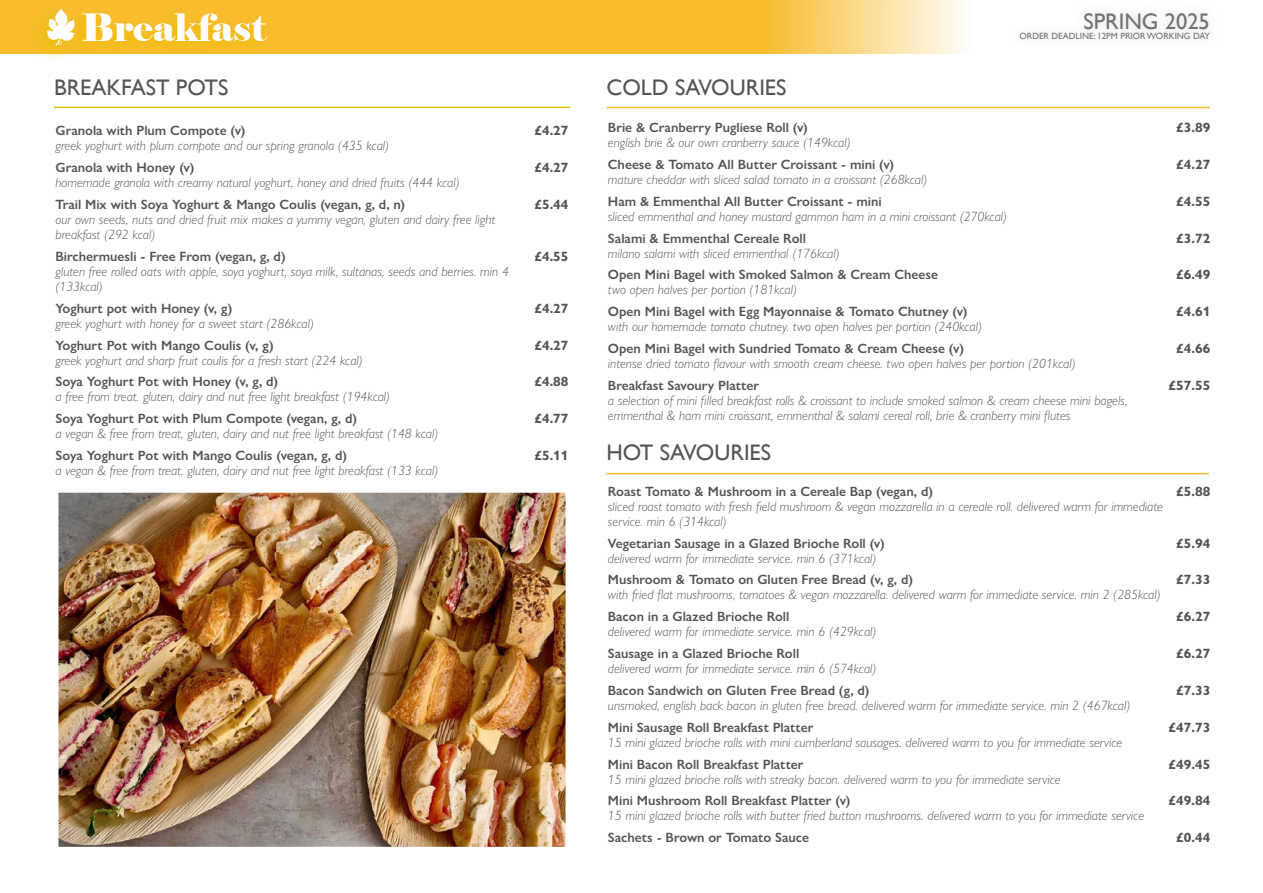
<style>
.page{position:relative;width:1263px;height:893px;background:#fff}
.page>*{position:absolute;margin:0;border:0;box-sizing:border-box;transform-origin:0 0}
.WHITE_SUB_BIG_TITLE{font:37.5px "Elephant";color:#fff}
.t1{font:22.5px "Gill Sans";color:#545557}
.t2{font:22.5px "Gill Sans";color:#6f7274}
.NEW_tag{font:italic 300 13.5px/15px "Gill Sans Nova";color:#545453}
.NEW_tag-2{font:700 13.5px "Gill Sans Nova";color:#545453}
.NEW_tag-3{font:600 13.5px/15px "Gill Sans Nova";color:#545453}
.t3{font:9px "Gill Sans";color:#6f7274}
.s1{font-weight:600;font-style:normal}
.s2{font-weight:300;font-style:italic}
</style>
<div class="page">
<svg style="left:0;top:0;width:963px;height:54px;fill:#f8bc2c"></svg>
<div style="left:1011px;top:5px;width:207px;height:43px;background:#fafafa"></div>
<div style="left:28px;top:3px;width:55px;height:62px;background:#ecc000;opacity:.8"></div>
<svg style="left:47px;top:8px;width:29px;height:38px"></svg>
<div style="left:69px;top:11px;width:201px;height:45px;background:#ecc000;opacity:.66"></div>
<hr style="left:606px;top:107px;width:604px;height:1px;background:#f8bc2c">
<hr style="left:606px;top:473px;width:603px;height:1px;background:#f8bc2c">
<hr style="left:54px;top:107px;width:516px;height:1px;background:#ecc000">
<img style="left:59px;top:493px;width:506px;height:353px">
<div style="left:54px;top:488px;width:516px;height:363px;border:4px solid #fff"></div>
<p class="WHITE_SUB_BIG_TITLE" style="left:81px;top:4px;width:187px">Breakfast</p>
<p class="t1" style="left:54px;top:74px;width:176px">BREAKFAST POTS</p>
<p class="NEW_tag" style="left:56px;top:123px;width:335px"><span class="s1">Granola with Plum Compote (v)<br></span>greek yoghurt with plum compote and our spring granola (435 kcal)</p>
<p class="NEW_tag-2" style="left:534px;top:122px;width:36px">£4.27</p>
<p class="NEW_tag" style="left:56px;top:160px;width:406px"><span class="s1">Granola with Honey (v)<br></span>homemade granola with creamy natural yoghurt, honey and dried fruits (444 kcal)</p>
<p class="NEW_tag-2" style="left:534px;top:159px;width:36px">£4.27</p>
<p class="NEW_tag" style="left:56px;top:197px;width:441px"><span class="s1">Trail Mix with Soya Yoghurt &amp; Mango Coulis (vegan, g, d, n)<br></span>our own seeds, nuts and dried fruit mix makes a yummy vegan, gluten and dairy free light breakfast (292 kcal)</p>
<p class="NEW_tag-2" style="left:534px;top:196px;width:36px">£5.44</p>
<p class="NEW_tag" style="left:56px;top:249px;width:455px"><span class="s1">Birchermuesli - Free From (vegan, g, d)<br></span>gluten free rolled oats with apple, soya yoghurt, soya milk, sultanas, seeds and berries. min 4 (133kcal)</p>
<p class="NEW_tag-2" style="left:534px;top:248px;width:36px">£4.55</p>
<p class="NEW_tag" style="left:56px;top:300px;width:260px"><span class="s1">Yoghurt pot with Honey (v, g)<br></span>greek yoghurt with honey for a sweet start (286kcal)</p>
<p class="NEW_tag-2" style="left:534px;top:300px;width:36px">£4.27</p>
<p class="NEW_tag" style="left:56px;top:337px;width:309px"><span class="s1">Yoghurt Pot with Mango Coulis (v, g)<br></span>greek yoghurt and sharp fruit coulis for a fresh start (224 kcal)</p>
<p class="NEW_tag-2" style="left:534px;top:337px;width:36px">£4.27</p>
<p class="NEW_tag" style="left:56px;top:374px;width:336px"><span class="s1">Soya Yoghurt Pot with Honey (v, g, d)<br></span>a free from treat. gluten, dairy and nut free light breakfast (194kcal)</p>
<p class="NEW_tag-2" style="left:534px;top:373px;width:36px">£4.88</p>
<p class="NEW_tag" style="left:56px;top:411px;width:384px"><span class="s1">Soya Yoghurt Pot with Plum Compote (vegan, g, d)<br></span>a vegan &amp; free from treat, gluten, dairy and nut free light breakfast (148 kcal)</p>
<p class="NEW_tag-2" style="left:534px;top:410px;width:36px">£4.77</p>
<p class="NEW_tag" style="left:56px;top:448px;width:384px"><span class="s1">Soya Yoghurt Pot with Mango Coulis (vegan, g, d)<br></span>a vegan &amp; free from treat, gluten, dairy and nut free light breakfast (133 kcal)</p>
<p class="NEW_tag-2" style="left:534px;top:447px;width:36px">£5.11</p>
<h2 class="t2" style="left:1083px;top:8px;width:128px">SPRING 2025</h2>
<p class="t3" style="left:1019px;top:31px;width:192px">ORDER DEADLINE: 12PM PRIOR WORKING DAY</p>
<p class="t1" style="left:606px;top:74px;width:182px">COLD SAVOURIES</p>
<p class="NEW_tag" style="left:608px;top:120px;width:244px"><span class="s1">Brie &amp; Cranberry Pugliese Roll (v)<br></span>english brie &amp; our own cranberry sauce (149kcal)</p>
<p class="NEW_tag-2" style="left:1176px;top:119px;width:36px">£3.89</p>
<p class="NEW_tag" style="left:608px;top:157px;width:321px"><span class="s1">Cheese &amp; Tomato All Butter Croissant - mini (v) </span>mature cheddar with sliced salad tomato in a croissant (268kcal)</p>
<p class="NEW_tag-2" style="left:1176px;top:156px;width:36px">£4.27</p>
<p class="NEW_tag" style="left:608px;top:193px;width:401px"><span class="s1">Ham &amp; Emmenthal All Butter Croissant - mini<br></span>sliced emmenthal and honey mustard gammon ham in a mini croissant (270kcal)</p>
<p class="NEW_tag-2" style="left:1176px;top:193px;width:36px">£4.55</p>
<p class="NEW_tag" style="left:608px;top:230px;width:233px"><span class="s1">Salami &amp; Emmenthal Cereale Roll </span>milano salami with sliced emmenthal (176kcal)</p>
<p class="NEW_tag-2" style="left:1176px;top:230px;width:36px">£3.72</p>
<p class="NEW_tag-3" style="left:608px;top:267px;width:332px">Open Mini Bagel with Smoked Salmon &amp; Cream Cheese <span class="s2">two open halves per portion (181kcal)</span></p>
<p class="NEW_tag-2" style="left:1176px;top:266px;width:36px">£6.49</p>
<p class="NEW_tag" style="left:608px;top:304px;width:376px"><span class="s1">Open Mini Bagel with Egg Mayonnaise &amp; Tomato Chutney (v) </span>with our homemade tomato chutney. two open halves per portion (240kcal)</p>
<p class="NEW_tag-2" style="left:1176px;top:303px;width:36px">£4.61</p>
<p class="NEW_tag" style="left:608px;top:341px;width:469px"><span class="s1">Open Mini Bagel with Sundried Tomato &amp; Cream Cheese (v)<br></span>intense dried tomato flavour with smooth cream cheese. two open halves per portion (201kcal)</p>
<p class="NEW_tag-2" style="left:1176px;top:340px;width:36px">£4.66</p>
<p class="NEW_tag" style="left:608px;top:378px;width:521px"><span class="s1">Breakfast Savoury Platter<br></span>a selection of mini filled breakfast rolls &amp; croissant to include smoked salmon &amp; cream cheese mini bagels, emmenthal &amp; ham mini croissant, emmenthal &amp; salami cereal roll, brie &amp; cranberry mini flutes</p>
<p class="NEW_tag-2" style="left:1168px;top:377px;width:43px">£57.55</p>
<p class="t1" style="left:606px;top:439px;width:166px">HOT SAVOURIES</p>
<p class="NEW_tag" style="left:608px;top:483px;width:556px"><span class="s1">Roast Tomato &amp; Mushroom in a Cereale Bap (vegan, d)<br></span>sliced roast tomato with fresh field mushroom &amp; vegan mozzarella in a cereale roll. delivered warm for immediate service. min 6 (314kcal)</p>
<p class="NEW_tag-2" style="left:1176px;top:483px;width:36px">£5.88</p>
<p class="NEW_tag" style="left:608px;top:535px;width:278px"><span class="s1">Vegetarian Sausage in a Glazed Brioche Roll (v) </span>delivered warm for immediate service. min 6 (371kcal)</p>
<p class="NEW_tag-2" style="left:1176px;top:534px;width:36px">£5.94</p>
<p class="NEW_tag" style="left:608px;top:572px;width:554px"><span class="s1">Mushroom &amp; Tomato on Gluten Free Bread (v, g, d)<br></span>with fried flat mushrooms, tomatoes &amp; vegan mozzarella. delivered warm for immediate service. min 2 (285kcal)</p>
<p class="NEW_tag-2" style="left:1176px;top:571px;width:36px">£7.33</p>
<p class="NEW_tag" style="left:608px;top:609px;width:270px"><span class="s1">Bacon in a Glazed Brioche Roll<br></span>delivered warm for immediate service. min 6 (429kcal)</p>
<p class="NEW_tag-2" style="left:1176px;top:608px;width:36px">£6.27</p>
<p class="NEW_tag" style="left:608px;top:646px;width:270px"><span class="s1">Sausage in a Glazed Brioche Roll<br></span>delivered warm for immediate service. min 6 (574kcal)</p>
<p class="NEW_tag-2" style="left:1176px;top:645px;width:36px">£6.27</p>
<p class="NEW_tag" style="left:608px;top:683px;width:524px"><span class="s1">Bacon Sandwich on Gluten Free Bread (g, d)<br></span>unsmoked, english back bacon in gluten free bread. delivered warm for immediate service. min 2 (467kcal)</p>
<p class="NEW_tag-2" style="left:1176px;top:682px;width:36px">£7.33</p>
<p class="NEW_tag" style="left:608px;top:719px;width:516px"><span class="s1">Mini Sausage Roll Breakfast Platter<br></span>15 mini glazed brioche rolls with mini cumberland sausages. delivered warm to you for immediate service</p>
<p class="NEW_tag-2" style="left:1168px;top:719px;width:43px">£47.73</p>
<p class="NEW_tag" style="left:608px;top:756px;width:454px"><span class="s1">Mini Bacon Roll Breakfast Platter<br></span>15 mini glazed brioche rolls with streaky bacon. delivered warm to you for immediate service</p>
<p class="NEW_tag-2" style="left:1168px;top:756px;width:43px">£49.45</p>
<p class="NEW_tag" style="left:608px;top:793px;width:538px"><span class="s1">Mini Mushroom Roll Breakfast Platter (v)<br></span>15 mini glazed brioche rolls with butter fried button mushrooms. delivered warm to you for immediate service</p>
<p class="NEW_tag-2" style="left:1168px;top:792px;width:43px">£49.84</p>
<p class="NEW_tag-3" style="left:608px;top:830px;width:203px">Sachets - Brown or Tomato Sauce</p>
<p class="NEW_tag-2" style="left:1176px;top:829px;width:36px">£0.44</p>
</div>
